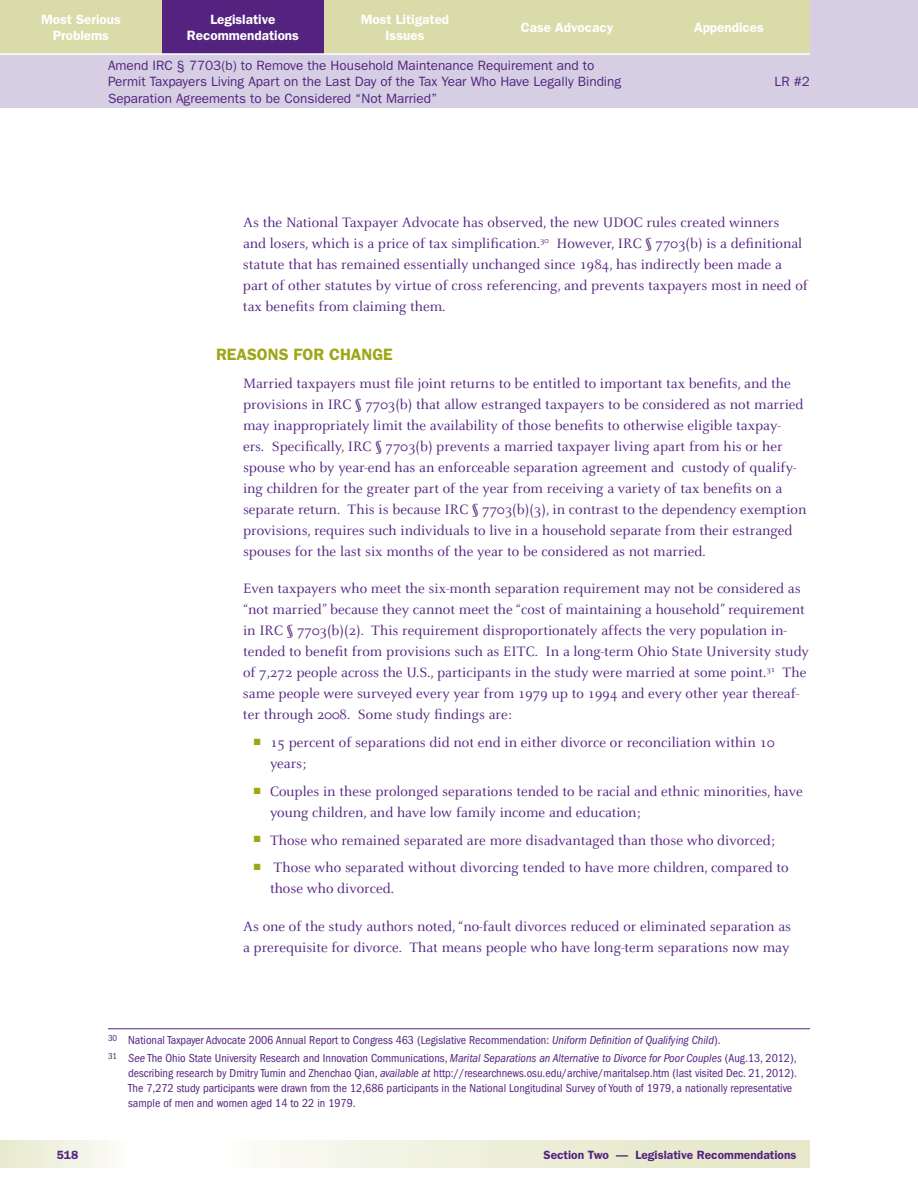
<style>
.page{position:relative;width:918px;height:1188px;background:#fff}
.page>*{position:absolute;margin:0;border:0;box-sizing:border-box;transform-origin:0 0}
.Subhead_1{font:600 16.5px "Franklin Gothic";color:#9fa616}
.Body_Text{font:15px/21px "Celeste";color:#53237f}
.Body_Text-before_lis{font:15px/21px "Celeste";color:#53237f}
.t1{font:13.5px/16.5px "Franklin Gothic";color:#53237f}
.t2{font:600 13.5px/16.5px "Franklin Gothic";color:#fff;text-align:center}
.IGNORE_Footnote{font:condensed 12px/15px "Franklin Gothic";color:#53237f}
.t3{font:600 12px "Franklin Gothic";color:#53237f}
.s1{color:#9fa616}
.s2{font-style:italic}
</style>
<div class="page">
<div style="left:0;top:0;width:918px;height:108px;background:#d6cfe4"></div>
<svg style="left:271px;top:1141px;width:539px;height:27px;background:#edeed9"></svg>
<div style="left:0;top:1141px;width:148px;height:27px;background:linear-gradient(to right,#e7e9cc,#fff)"></div>
<div style="left:0;top:0;width:162px;height:54px;background:#d9dba8"></div>
<div style="left:162px;top:0;width:162px;height:54px;background:#53237f"></div>
<div style="left:324px;top:0;width:162px;height:54px;background:#d9dba8"></div>
<div style="left:648px;top:0;width:162px;height:54px;background:#d9dba8"></div>
<div style="left:486px;top:0;width:162px;height:54px;background:#d9dba8"></div>
<hr style="left:0;top:53px;width:810px;height:2px;background:#fff">
<hr style="left:108px;top:1028px;width:702px;height:1px;background:#53237f">
<p class="t2" style="left:187px;top:11px;width:114px">Legislative<br>Recommendations</p>
<p class="t2" style="left:41px;top:11px;width:81px">Most Serious<br>Problems</p>
<p class="t2" style="left:361px;top:11px;width:90px">Most Litigated<br>Issues</p>
<p class="t2" style="left:521px;top:19px;width:94px">Case Advocacy</p>
<p class="t2" style="left:694px;top:19px;width:71px">Appendices</p>
<p class="t1" style="left:108px;top:57px;width:515px">Amend IRC § 7703(b) to Remove the Household Maintenance Requirement and to<br>Permit Taxpayers Living Apart on the Last Day of the Tax Year Who Have Legally Binding<br>Separation Agreements to be Considered “Not Married”</p>
<p class="t1" style="left:775px;top:73px;width:37px">LR #2</p>
<p class="Body_Text" style="left:243px;top:212px;width:566px">As the National Taxpayer Advocate has observed, the new UDOC rules created winners<br>and losers, which is a price of tax simplification.<sup>30</sup> However, IRC § 7703(b) is a definitional statute that has remained essentially unchanged since 1984, has indirectly been made a part of other statutes by virtue of cross referencing, and prevents taxpayers most in need of tax benefits from claiming them.</p>
<p class="Subhead_1" style="left:216px;top:345px;width:178px">REASONS FOR CHANGE</p>
<p class="Body_Text" style="left:243px;top:373px;width:565px">Married taxpayers must file joint returns to be entitled to important tax benefits, and the provisions in IRC § 7703(b) that allow estranged taxpayers to be considered as not married may inappropriately limit the availability of those benefits to otherwise eligible taxpay-<br>ers. Specifically, IRC § 7703(b) prevents a married taxpayer living apart from his or her spouse who by year-end has an enforceable separation agreement and custody of qualify&shy;ing children for the greater part of the year from receiving a variety of tax benefits on a separate return. This is because IRC § 7703(b)(3), in contrast to the dependency exemption provisions, requires such individuals to live in a household separate from their estranged spouses for the last six months of the year to be considered as not married.</p>
<p class="Body_Text-before_lis" style="left:243px;top:579px;width:568px">Even taxpayers who meet the six-month separation requirement may not be considered as “not married” because they cannot meet the “cost of maintaining a household” requirement in IRC § 7703(b)(2). This requirement disproportionately affects the very population in&shy;tended to benefit from provisions such as EITC. In a long-term Ohio State University study of 7,272 people across the U.S., participants in the study were married at some point.<sup>31</sup> The same people were surveyed every year from 1979 up to 1994 and every other year thereaf&shy;ter through 2008. Some study findings are:</p>
<p class="Body_Text" style="left:270px;top:732px;width:506px;text-indent:-16px"><span class="s1">■</span> 15 percent of separations did not end in either divorce or reconciliation within 10 years;</p>
<p class="Body_Text" style="left:270px;top:781px;width:534px;text-indent:-16px"><span class="s1">■</span> Couples in these prolonged separations tended to be racial and ethnic minorities, have young children, and have low family income and education;</p>
<p class="Body_Text" style="left:254px;top:830px;width:523px"><span class="s1">■</span> Those who remained separated are more disadvantaged than those who divorced;</p>
<p class="Body_Text" style="left:270px;top:858px;width:520px;text-indent:-16px"><span class="s1">■</span> Those who separated without divorcing tended to have more children, compared to those who divorced.</p>
<p class="Body_Text" style="left:243px;top:916px;width:550px">As one of the study authors noted, “no-fault divorces reduced or eliminated separation as a prerequisite for divorce. That means people who have long-term separations now may</p>
<p class="IGNORE_Footnote" style="left:108px;top:1032px;width:614px"><sup>30</sup> National Taxpayer Advocate 2006 Annual Report to Congress 463 (Legislative Recommendation: <span class="s2">Uniform Definition of Qualifying Child</span>).</p>
<p class="IGNORE_Footnote" style="left:128px;top:1051px;width:670px;text-indent:-20px"><sup>31</sup> <span class="s2">See</span> The Ohio State University Research and Innovation Communications, <span class="s2">Marital Separations an Alternative to Divorce for Poor Couples</span> (Aug.13, 2012), describing research by Dmitry Tumin and Zhenchao Qian, <span class="s2">available at</span> http://researchnews.osu.edu/archive/maritalsep.htm (last visited Dec. 21, 2012).<br>The 7,272 study participants were drawn from the 12,686 participants in the National Longitudinal Survey of Youth of 1979, a nationally representative sample of men and women aged 14 to 22 in 1979.</p>
<p class="t3" style="left:57px;top:1148px;width:23px">518</p>
<p class="t3" style="left:543px;top:1148px;width:255px">Section Two — Legislative Recommendations</p>
</div>
